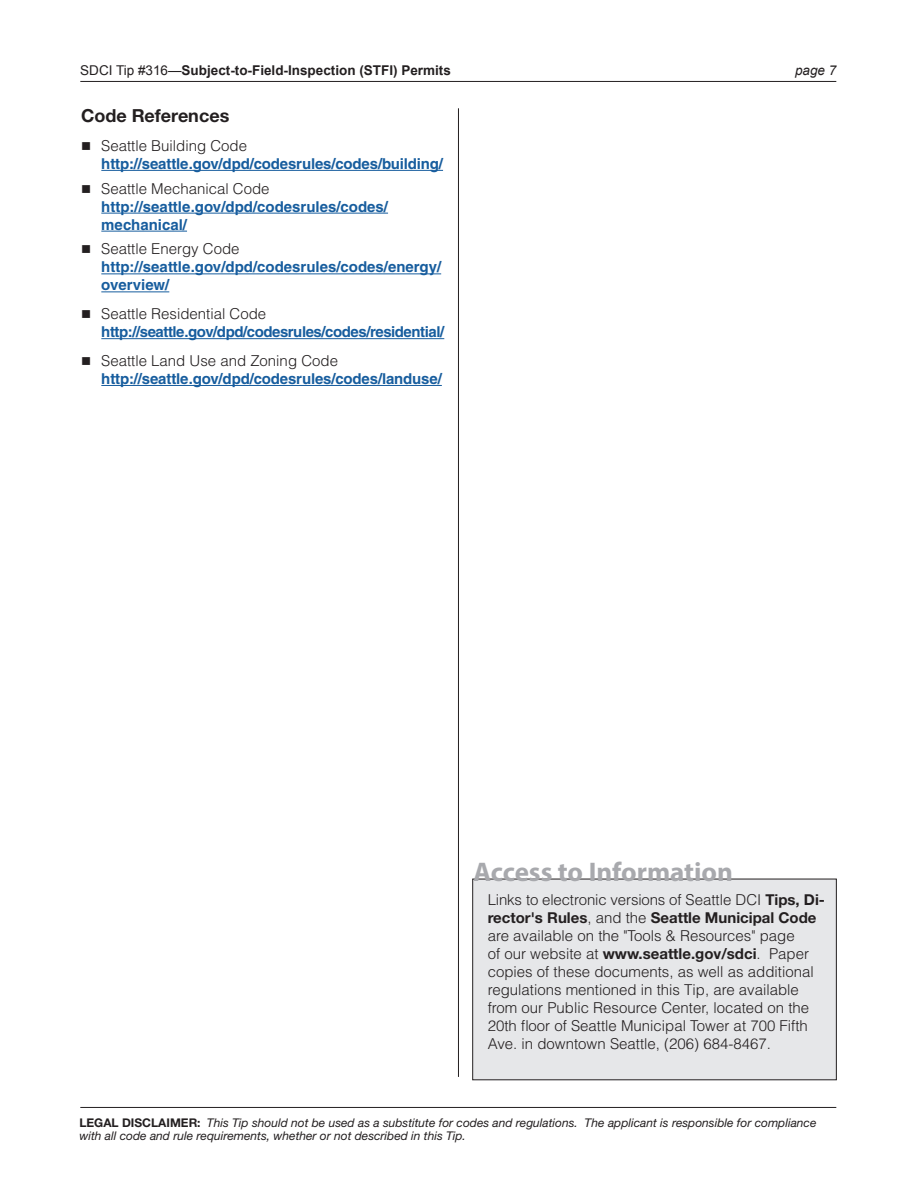
<style>
.page{position:relative;width:918px;height:1188px;background:#fff}
.page>*{position:absolute;margin:0;border:0;box-sizing:border-box;transform-origin:0 0}
.Body_text{font:700 27px "Myriad Pro";color:#a8a9ad}
.Subhead_1{font:700 18px "Helvetica Neue";color:#231f20}
.Body_text-2{font:300 15px/18px "Helvetica";color:#231f20}
.Bulleted_items{font:700 15px/18px "Helvetica";letter-spacing:-.01em;color:#175d9e}
.Bulleted_items-2{font:700 15px/18px "Helvetica";letter-spacing:-.03em;color:#175d9e}
.t1{font:700 13.5px "Arial";color:#231f20}
.t2{font:italic 13.5px "Arial";color:#231f20}
.t3{font:italic 12px/13.5px "Helvetica Neue";color:#231f20}
.s1{font-weight:400}
.s2{color:#231f20}
.s3{font-weight:300;color:#231f20}
.s4{font-family:"Helvetica Neue";font-weight:700}
.s5{font-weight:700;font-style:normal}
</style>
<div class="page">
<hr style="left:80px;top:81px;width:756px;height:1px;background:#231f20">
<hr style="left:80px;top:1107px;width:756px;height:1px;background:#231f20">
<hr style="left:458px;top:108px;width:1px;height:969px;background:#231f20">
<div style="left:473px;top:879px;width:363px;height:201px;background:#e6e7e9"></div>
<div style="left:472px;top:879px;width:365px;height:201px;border:1px solid #231f20"></div>
<hr style="left:101px;top:170px;width:342px;height:1px;background:#175d9e">
<hr style="left:101px;top:213px;width:287px;height:1px;background:#175d9e">
<hr style="left:101px;top:231px;width:86px;height:1px;background:#175d9e">
<hr style="left:101px;top:274px;width:340px;height:1px;background:#175d9e">
<hr style="left:101px;top:292px;width:68px;height:1px;background:#175d9e">
<hr style="left:101px;top:338px;width:343px;height:1px;background:#175d9e">
<hr style="left:101px;top:385px;width:341px;height:1px;background:#175d9e">
<p class="t1" style="left:80px;top:61px;width:372px"><span class="s1">SDCI Tip #316—</span>Subject-to-Field-Inspection (STFI) Permits</p>
<p class="t2" style="left:795px;top:61px;width:43px">page 7</p>
<p class="Subhead_1" style="left:81px;top:105px;width:150px">Code References</p>
<p class="Bulleted_items" style="left:101px;top:136px;width:343px;text-indent:-20px"><span class="s2">■</span> <span class="s3">Seattle Building Code </span>http://seattle.gov/dpd/codesrules/codes/building/</p>
<p class="Bulleted_items" style="left:101px;top:179px;width:288px;text-indent:-20px"><span class="s2">■</span> <span class="s3">Seattle Mechanical Code </span>http://seattle.gov/dpd/codesrules/codes/ mechanical/</p>
<p class="Bulleted_items" style="left:101px;top:240px;width:341px;text-indent:-20px"><span class="s2">■</span> <span class="s3">Seattle Energy Code </span>http://seattle.gov/dpd/codesrules/codes/energy/ overview/</p>
<p class="Bulleted_items-2" style="left:101px;top:305px;width:344px;text-indent:-20px"><span class="s2">■</span> <span class="s3">Seattle Residential Code </span>http://seattle.gov/dpd/codesrules/codes/residential/</p>
<p class="Bulleted_items" style="left:101px;top:351px;width:342px;text-indent:-20px"><span class="s2">■</span> <span class="s3">Seattle Land Use and Zoning Code </span>http://seattle.gov/dpd/codesrules/codes/landuse/</p>
<p class="Body_text" style="left:474px;top:854px;width:261px">Access to Information</p>
<p class="Body_text-2" style="left:488px;top:890px;width:339px">Links to electronic versions of Seattle DCI <span class="s4">Tips, Di&shy;rector's Rules</span>, and the <span class="s4">Seattle Municipal Code </span>are available on the "Tools &amp; Resources" page<br>of our website at <span class="s4">www.seattle.gov/sdci</span>. Paper copies of these documents, as well as additional regulations mentioned in this Tip, are available from our Public Resource Center, located on the 20th floor of Seattle Municipal Tower at 700 Fifth Ave. in downtown Seattle, (206) 684-8467.</p>
<p class="t3" style="left:79px;top:1115px;width:739px"><span class="s5">LEGAL DISCLAIMER:</span> This Tip should not be used as a substitute for codes and regulations. The applicant is responsible for compliance with all code and rule requirements, whether or not described in this Tip.</p>
</div>
